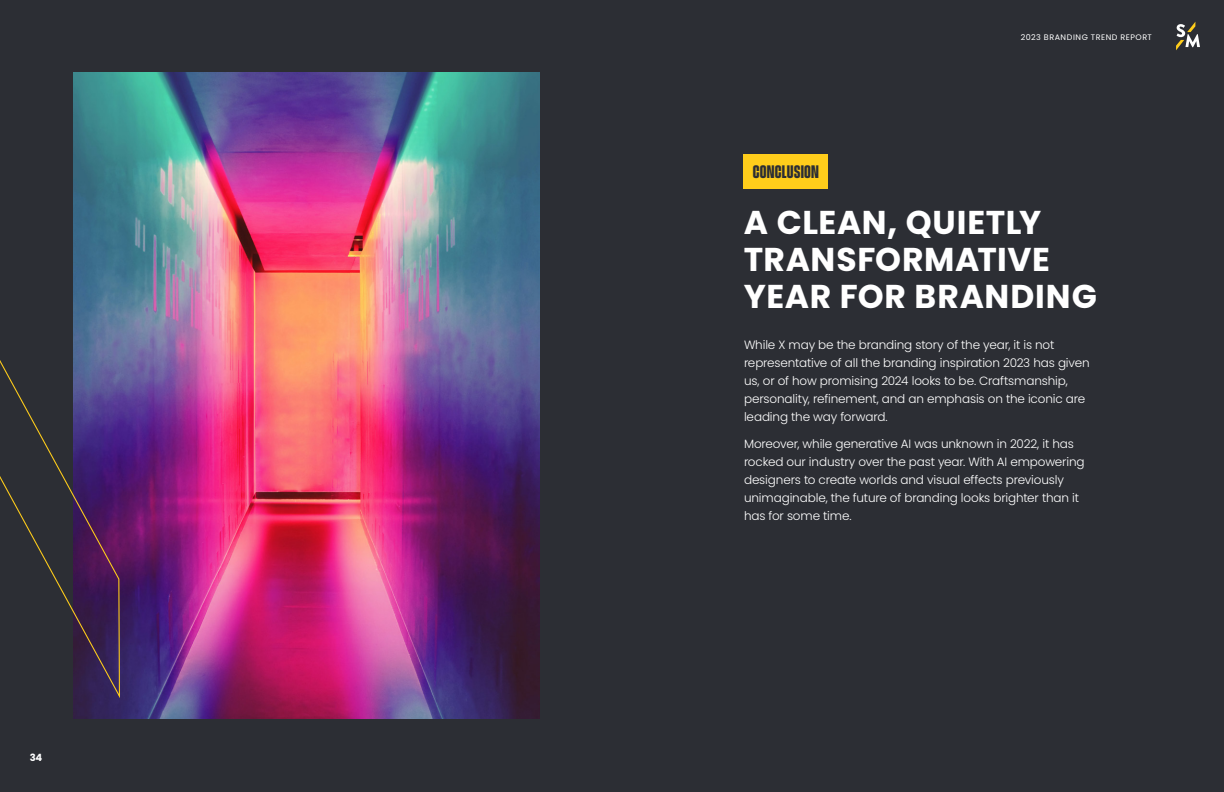
<style>
.page{position:relative;width:1224px;height:792px;background:#2c2e34}
.page>*{position:absolute;margin:0;border:0;box-sizing:border-box;transform-origin:0 0}
.t1{font:700 33px/37px "Poppins";letter-spacing:.015em;color:#fff}
.t2{font:700 16.5px "Vanguard CF";letter-spacing:.01em;color:#2c2e34}
.t3{font:300 12px/18px "Poppins";letter-spacing:-.01em;color:#fff}
.t4{font:700 10px "Poppins";color:#fff}
.t5{font:8px "Poppins";letter-spacing:.065em;color:#fff}
</style>
<div class="page">
<img style="left:73px;top:72px;width:467px;height:647px">
<div style="left:744px;top:154px;width:84px;height:35px;background:#ffcd1b"></div>
<svg style="left:0;top:73px;width:121px;height:627px"></svg>
<svg style="left:1176px;top:22px;width:24px;height:28px"></svg>
<p class="t4" style="left:30px;top:752px;width:14px">34</p>
<h2 class="t2" style="left:753px;top:162px;width:67px">CONCLUSION</h2>
<p class="t5" style="left:1021px;top:33px;width:133px">2023 BRANDING TREND REPORT</p>
<h1 class="t1" style="left:744px;top:204px;width:355px">A CLEAN, QUIETLY<br>TRANSFORMATIVE<br>YEAR FOR BRANDING</h1>
<p class="t3" style="left:744px;top:335px;width:347px">While X may be the branding story of the year, it is not representative of all the branding inspiration 2023 has given us, or of how promising 2024 looks to be. Craftsmanship, personality, refinement, and an emphasis on the iconic are leading the way forward.</p>
<p class="t3" style="left:744px;top:434px;width:342px">Moreover, while generative AI was unknown in 2022, it has rocked our industry over the past year. With AI empowering designers to create worlds and visual effects previously unimaginable, the future of branding looks brighter than it has for some time.</p>
</div>
